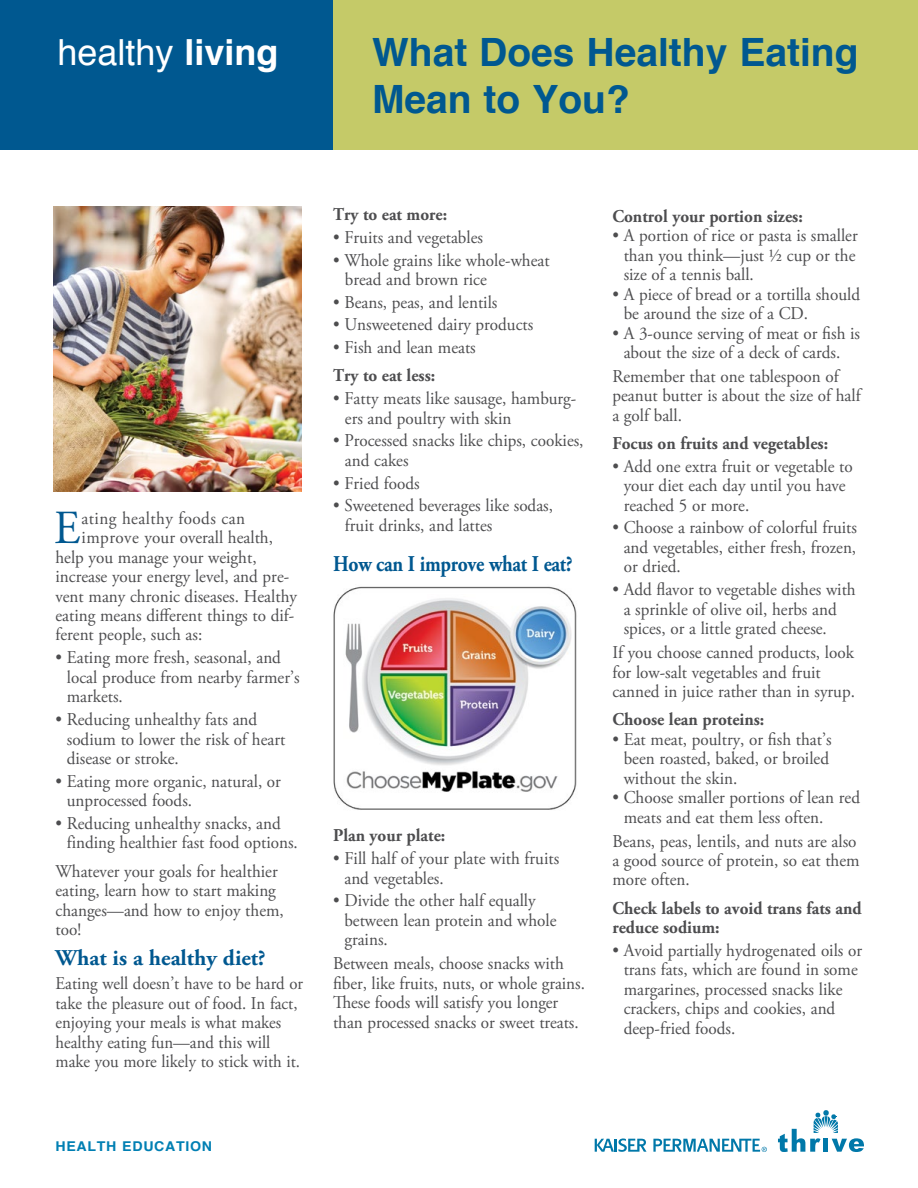
<style>
.page{position:relative;width:918px;height:1188px;background:#fff}
.page>*{position:absolute;margin:0;border:0;box-sizing:border-box;transform-origin:0 0}
.t1{font:47.4px "Adobe Garamond Pro";color:#005890;scale:.95 1}
.t2{font:700 39px/46.8px "Helvetica";color:#005890}
.t3{font:36px "Helvetica";color:#fff}
.Heading_Level_2{font:700 22.5px "Adobe Garamond Pro";letter-spacing:-.015em;color:#005890;scale:.87 1}
.Heading_Level_2-2{font:700 22.5px "Adobe Garamond Pro";letter-spacing:-.015em;color:#005890}
.Bullets{font:18px/19.5px "Adobe Garamond Pro";color:#4d4d4f;scale:.95 1}
.t4{font:700 18px/19.5px "Adobe Garamond Pro";color:#4d4d4f;scale:.95 1}
.Bullets-2{font:18px/19.5px "Adobe Garamond Pro";color:#4d4d4f;scale:.93 1}
.Bullets-3{font:18px "Adobe Garamond Pro";letter-spacing:.025em;color:#4d4d4f;scale:.95 1}
.t5{font:700 13.5px "Helvetica";letter-spacing:.05em;color:#007fb3;scale:1.05 1}
.s1{font-weight:700}
</style>
<div class="page">
<svg style="left:778px;top:1110px;width:86px;height:42px"></svg>
<svg style="left:595px;top:1138px;width:52px;height:14px"></svg>
<svg style="left:653px;top:1139px;width:114px;height:13px"></svg>
<div style="left:0;top:0;width:334px;height:150px;background:#005890"></div>
<div style="left:334px;top:0;width:584px;height:150px;background:#c5ca68"></div>
<img style="left:333px;top:586px;width:244px;height:224px">
<img style="left:53px;top:207px;width:248px;height:284px">
<p class="t3" style="left:58px;top:25px;width:223px">healthy <span class="s1">living</span></p>
<p class="t2" style="left:372px;top:30px;width:488px">What Does Healthy Eating<br>Mean to You?</p>
<p class="t1" style="left:54px;top:500px;width:29px">E</p>
<p class="Bullets-3" style="left:82px;top:507px;width:174px">ating healthy foods can</p>
<p class="Bullets" style="left:82px;top:528px;width:203px">improve your overall health,</p>
<p class="Bullets" style="left:55px;top:548px;width:213px">help you manage your weight,</p>
<p class="Bullets" style="left:55px;top:567px;width:248px">increase your energy level, and pre-</p>
<p class="Bullets" style="left:55px;top:587px;width:256px">vent many chronic diseases. Healthy</p>
<p class="Bullets" style="left:55px;top:606px;width:253px">eating means different things to dif-</p>
<p class="Bullets" style="left:55px;top:626px;width:156px">ferent people, such as:</p>
<p class="Bullets" style="left:67px;top:649px;width:247px;text-indent:-11px">• Eating more fresh, seasonal, and local produce from nearby farmer’s markets.</p>
<p class="Bullets" style="left:67px;top:710px;width:232px;text-indent:-11px">• Reducing unhealthy fats and sodium to lower the risk of heart disease or stroke.</p>
<p class="Bullets" style="left:67px;top:772px;width:227px;text-indent:-11px">• Eating more organic, natural, or unprocessed foods.</p>
<p class="Bullets" style="left:67px;top:814px;width:245px;text-indent:-11px">• Reducing unhealthy snacks, and finding healthier fast food options.</p>
<p class="Bullets" style="left:55px;top:862px;width:242px">Whatever your goals for healthier eating, learn how to start making changes—and how to enjoy them, too!</p>
<h2 class="Heading_Level_2-2" style="left:56px;top:945px;width:212px">What is a healthy diet?</h2>
<p class="Bullets-2" style="left:56px;top:974px;width:268px">Eating well doesn’t have to be hard or take the pleasure out of food. In fact, enjoying your meals is what makes healthy eating fun—and this will make you more likely to stick with it.</p>
<p class="t5" style="left:56px;top:1136px;width:151px">HEALTH EDUCATION</p>
<p class="t4" style="left:333px;top:205px;width:122px">Try to eat more:</p>
<p class="Bullets" style="left:333px;top:228px;width:159px">• Fruits and vegetables</p>
<p class="Bullets" style="left:333px;top:251px;width:230px">• Whole grains like whole-wheat</p>
<p class="Bullets" style="left:333px;top:293px;width:174px">• Beans, peas, and lentils</p>
<p class="Bullets" style="left:333px;top:316px;width:212px">• Unsweetened dairy products</p>
<p class="Bullets" style="left:333px;top:338px;width:152px">• Fish and lean meats</p>
<p class="Bullets" style="left:333px;top:389px;width:258px">• Fatty meats like sausage, hamburg-</p>
<p class="Bullets" style="left:333px;top:431px;width:265px">• Processed snacks like chips, cookies,</p>
<p class="Bullets" style="left:333px;top:474px;width:93px">• Fried foods</p>
<p class="Bullets" style="left:333px;top:496px;width:233px">• Sweetened beverages like sodas,</p>
<p class="Bullets" style="left:345px;top:270px;width:151px">bread and brown rice</p>
<p class="t4" style="left:333px;top:366px;width:109px">Try to eat less:</p>
<p class="Bullets" style="left:345px;top:409px;width:177px">ers and poultry with skin</p>
<p class="Bullets" style="left:345px;top:451px;width:68px">and cakes</p>
<p class="Bullets" style="left:345px;top:516px;width:157px">fruit drinks, and lattes</p>
<h2 class="Heading_Level_2" style="left:333px;top:550px;width:277px">How can I improve what I eat?</h2>
<p class="t4" style="left:333px;top:826px;width:120px">Plan your plate:</p>
<p class="Bullets" style="left:344px;top:849px;width:228px;text-indent:-11px">• Fill half of your plate with fruits and vegetables.</p>
<p class="Bullets" style="left:344px;top:892px;width:225px;text-indent:-11px">• Divide the other half equally between lean protein and whole grains.</p>
<p class="Bullets" style="left:333px;top:954px;width:267px">Between meals, choose snacks with fiber, like fruits, nuts, or whole grains.<br>These foods will satisfy you longer than processed snacks or sweet treats.</p>
<p class="t4" style="left:612px;top:206px;width:202px">Control your portion sizes:</p>
<p class="Bullets" style="left:624px;top:226px;width:248px;text-indent:-11px">• A portion of rice or pasta is smaller than you think—just ½ cup or the size of a tennis ball.</p>
<p class="Bullets" style="left:624px;top:285px;width:250px;text-indent:-11px">• A piece of bread or a tortilla should be around the size of a CD.</p>
<p class="Bullets" style="left:612px;top:324px;width:262px;text-align:center">• A 3-ounce serving of meat or fish is about the size of a deck of cards.</p>
<p class="Bullets" style="left:612px;top:367px;width:263px">Remember that one tablespoon of peanut butter is about the size of half a golf ball.</p>
<p class="t4" style="left:612px;top:434px;width:229px">Focus on fruits and vegetables:</p>
<p class="Bullets" style="left:624px;top:457px;width:243px;text-indent:-11px">• Add one extra fruit or vegetable to your diet each day until you have reached 5 or more.</p>
<p class="Bullets" style="left:624px;top:519px;width:247px;text-align:justify;text-indent:-11px">• Choose a rainbow of colorful fruits and vegetables, either fresh, frozen, or dried.</p>
<p class="Bullets" style="left:624px;top:580px;width:246px;text-indent:-11px">• Add flavor to vegetable dishes with a sprinkle of olive oil, herbs and spices, or a little grated cheese.</p>
<p class="Bullets" style="left:612px;top:643px;width:257px">If you choose canned products, look for low-salt vegetables and fruit canned in juice rather than in syrup.</p>
<p class="t4" style="left:612px;top:710px;width:162px">Choose lean proteins:</p>
<p class="Bullets" style="left:624px;top:730px;width:220px;text-indent:-11px">• Eat meat, poultry, or fish that’s been roasted, baked, or broiled without the skin.</p>
<p class="Bullets" style="left:624px;top:788px;width:250px;text-indent:-11px">• Choose smaller portions of lean red meats and eat them less often.</p>
<p class="Bullets" style="left:612px;top:832px;width:262px">Beans, peas, lentils, and nuts are also a good source of protein, so eat them more often.</p>
<p class="t4" style="left:612px;top:899px;width:264px">Check labels to avoid trans fats and reduce sodium:</p>
<p class="Bullets" style="left:624px;top:941px;width:252px;text-indent:-11px">• Avoid partially hydrogenated oils or trans fats, which are found in some margarines, processed snacks like crackers, chips and cookies, and deep-fried foods.</p>
</div>
